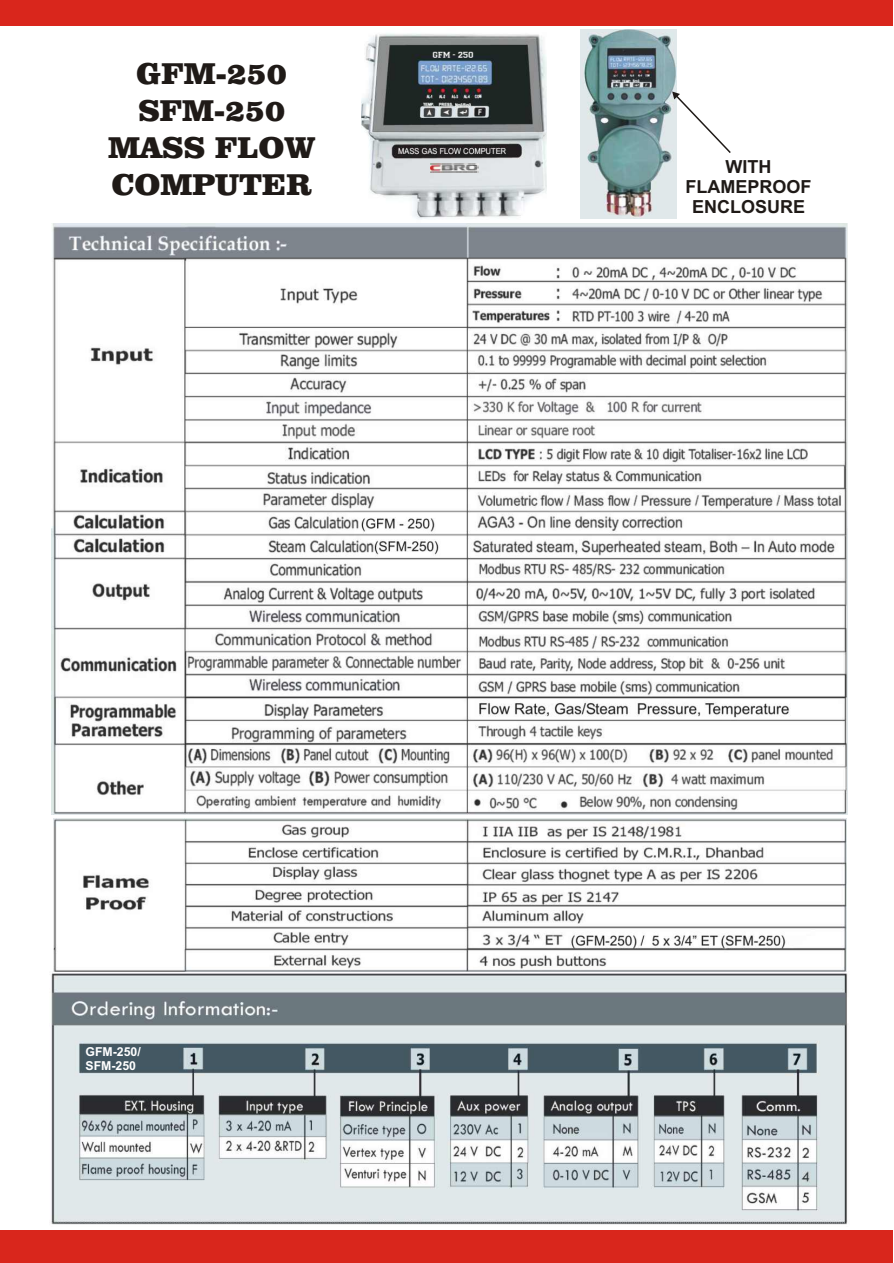
<style>
.page{position:relative;width:894px;height:1263px;background:#fff}
.page>*{position:absolute;margin:0;border:0;box-sizing:border-box;transform-origin:0 0}
.t1{font:30.9px/37px "Clarendon Blk BT";color:#1f1a17;text-align:center}
.t2{font:700 18px/20.1px "Arial";color:#1f1a17;text-align:center}
.t3{font:700 12.3px/13.8px "Arial";color:#fff}
.t4{font:7.65px "Collegiate";color:#fff}
</style>
<div class="page">
<img style="left:51px;top:973px;width:797px;height:252px">
<img style="left:581px;top:30px;width:95px;height:189px">
<img style="left:362px;top:33px;width:185px;height:186px">
<img style="left:430px;top:164px;width:49px;height:9px">
<img style="left:51px;top:223px;width:797px;height:591px">
<img style="left:54px;top:819px;width:793px;height:153px">
<div style="left:0;top:1230px;width:893px;height:33px;background:#d9261c"></div>
<div style="left:0;top:1px;width:893px;height:25px;background:#d9261c"></div>
<svg style="left:672px;top:91px;width:59px;height:62px"></svg>
<p class="t1" style="left:108px;top:57px;width:209px">GFM-250<br>SFM-250<br>MASS FLOW<br>COMPUTER</p>
<p class="t4" style="left:433px;top:50px;width:43px">GFM - 250</p>
<p class="t2" style="left:686px;top:158px;width:127px">WITH<br>FLAMEPROOF<br>ENCLOSURE</p>
<p class="t3" style="left:85px;top:1046px;width:57px">GFM-250/<br>SFM-250</p>
</div>
